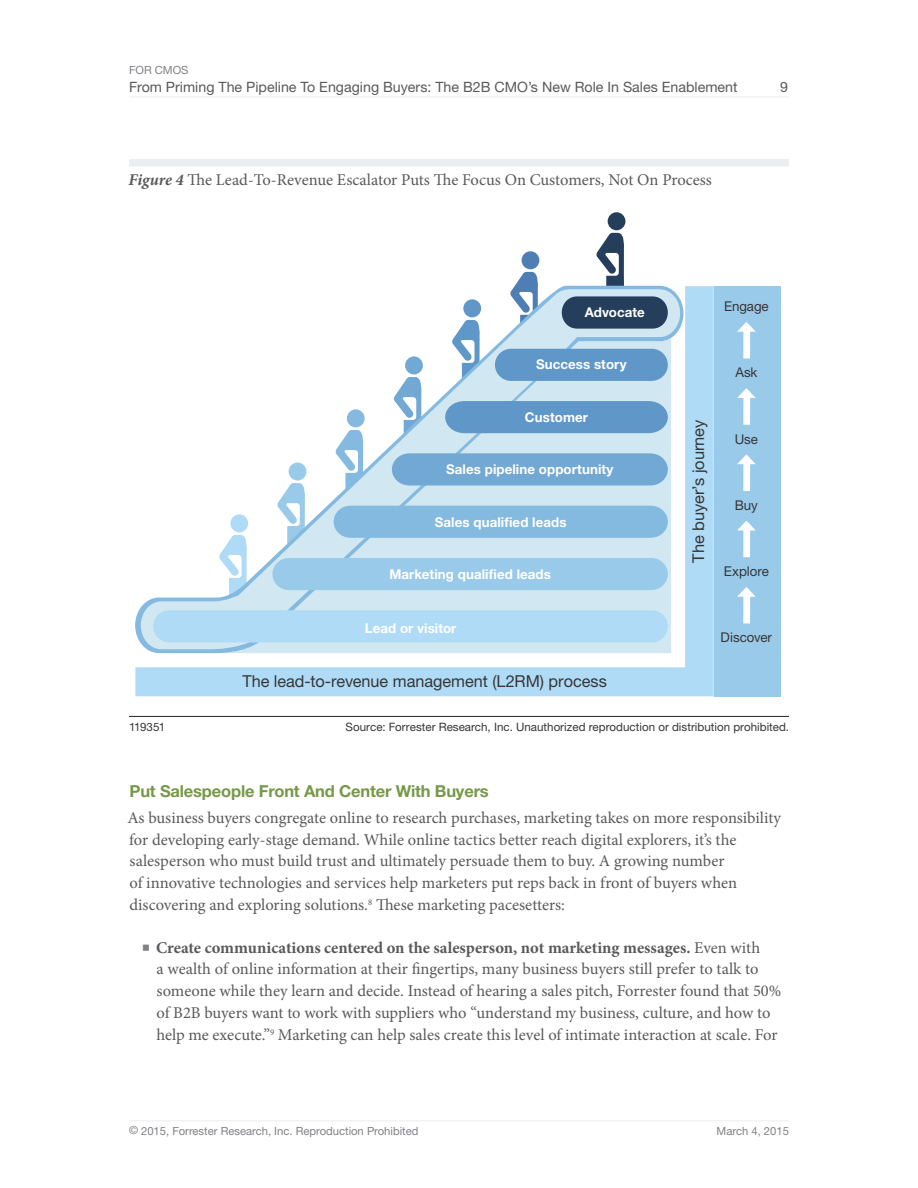
<style>
.page{position:relative;width:918px;height:1188px;background:#fff}
.page>*{position:absolute;margin:0;border:0;box-sizing:border-box;transform-origin:0 0}
.t1{font:16.5px/21.8px "Minion Pro";letter-spacing:-.005em;color:#59595b}
.t2{font:16.5px "Helvetica Neue LT Std";color:#363636}
.t3{font:700 16.5px "Helvetica Neue LT Std";letter-spacing:-.01em;color:#769849}
.t4{font:16.35px "Helvetica Neue LT Std";letter-spacing:-.005em;color:#363636}
.t5{font:14.25px "Helvetica Neue LT Std";color:#59595b}
.t6{font:700 13.5px "Helvetica Neue LT Std";letter-spacing:.005em;color:#fff}
.t7{font:13.5px "Helvetica Neue LT Std";letter-spacing:-.005em;color:#363636}
.t8{font:11.55px "Helvetica Neue LT Std";color:#363636}
.t9{font:11.25px "Helvetica Neue LT Std";color:#808184}
.s1{font-weight:700;font-style:italic}
.s2{font-weight:700;font-size:21px;color:#808184}
.s3{font-weight:700}
</style>
<div class="page">
<hr style="left:129px;top:97px;width:660px;height:1px;background:#ecedee">
<hr style="left:129px;top:1120px;width:660px;height:1px;background:#ecedee">
<div style="left:129px;top:159px;width:660px;height:7px;background:#ecedee"></div>
<hr style="left:129px;top:716px;width:660px;height:1px;background:#363636">
<div style="left:608px;top:212px;width:17px;height:18px;background:#253e5b;border-radius:50%"></div>
<svg style="left:135px;top:286px;width:579px;height:410px;fill:#b0dbf6"></svg>
<svg style="left:135px;top:286px;width:548px;height:368px"></svg>
<svg style="left:141px;top:289px;width:539px;height:360px"></svg>
<div style="left:153px;top:610px;width:515px;height:32px;background:#b0dbf6;border-radius:16px"></div>
<div style="left:272px;top:558px;width:396px;height:32px;background:#9acaea;border-radius:16px"></div>
<svg style="left:334px;top:233px;width:334px;height:305px"></svg>
<div style="left:562px;top:296px;width:106px;height:33px;background:#253e5b;border-radius:15px"></div>
<div style="left:714px;top:286px;width:66px;height:410px;background:#9acaea"></div>
<svg style="left:737px;top:322px;width:19px;height:36px"></svg>
<svg style="left:737px;top:388px;width:19px;height:37px"></svg>
<svg style="left:737px;top:454px;width:19px;height:37px"></svg>
<svg style="left:737px;top:521px;width:19px;height:36px"></svg>
<svg style="left:737px;top:587px;width:19px;height:37px"></svg>
<div style="left:495px;top:349px;width:173px;height:32px;background:#5f97c9;border-radius:16px"></div>
<p class="t9" style="left:129px;top:63px;width:61px">For CMOs</p>
<p class="t5" style="left:129px;top:78px;width:610px">From Priming The Pipeline To Engaging Buyers: The B2B CMO’s New Role In Sales Enablement</p>
<p class="t5" style="left:780px;top:78px;width:9px">9</p>
<p class="t1" style="left:129px;top:168px;width:585px"><span class="s1">Figure 4</span> The Lead-To-Revenue Escalator Puts The Focus On Customers, Not On Process</p>
<p class="t6" style="left:585px;top:304px;width:61px">Advocate</p>
<p class="t7" style="left:724px;top:298px;width:46px">Engage</p>
<p class="t6" style="left:536px;top:356px;width:92px">Success story</p>
<p class="t6" style="left:525px;top:409px;width:65px">Customer</p>
<p class="t6" style="left:446px;top:461px;width:169px">Sales pipeline opportunity</p>
<p class="t6" style="left:435px;top:514px;width:133px">Sales qualified leads</p>
<p class="t6" style="left:389px;top:566px;width:163px">Marketing qualified leads</p>
<p class="t6" style="left:365px;top:619px;width:93px">Lead or visitor</p>
<p class="t2" style="left:242px;top:671px;width:366px">The lead-to-revenue management (L2RM) process</p>
<p class="t4" style="left:689px;top:563px;width:145px;rotate:-90deg">The buyer’s journey</p>
<p class="t7" style="left:735px;top:365px;width:24px">Ask</p>
<p class="t7" style="left:735px;top:431px;width:25px">Use</p>
<p class="t7" style="left:735px;top:497px;width:25px">Buy</p>
<p class="t7" style="left:724px;top:563px;width:47px">Explore</p>
<p class="t7" style="left:721px;top:630px;width:53px">Discover</p>
<p class="t8" style="left:129px;top:720px;width:38px">119351</p>
<p class="t8" style="left:346px;top:720px;width:445px">Source: Forrester Research, Inc. Unauthorized reproduction or distribution prohibited.</p>
<p class="t3" style="left:130px;top:781px;width:361px">Put Salespeople Front And Center With Buyers</p>
<p class="t1" style="left:127px;top:807px;width:655px">As business buyers congregate online to research purchases, marketing takes on more responsibility for developing early-stage demand. While online tactics better reach digital explorers, it’s the salesperson who must build trust and ultimately persuade them to buy. A growing number<br>of innovative technologies and services help marketers put reps back in front of buyers when discovering and exploring solutions.<sup>8</sup> These marketing pacesetters:</p>
<p class="t1" style="left:156px;top:937px;width:626px;text-indent:-15px"><span class="s2">■</span> <span class="s3">Create communications centered on the salesperson, not marketing messages.</span> Even with<br>a wealth of online information at their fingertips, many business buyers still prefer to talk to someone while they learn and decide. Instead of hearing a sales pitch, Forrester found that 50% of B2B buyers want to work with suppliers who “understand my business, culture, and how to help me execute.”<sup>9</sup> Marketing can help sales create this level of intimate interaction at scale. For</p>
<p class="t9" style="left:129px;top:1124px;width:291px">© 2015, Forrester Research, Inc. Reproduction Prohibited</p>
<p class="t9" style="left:717px;top:1124px;width:74px">March 4, 2015</p>
</div>
